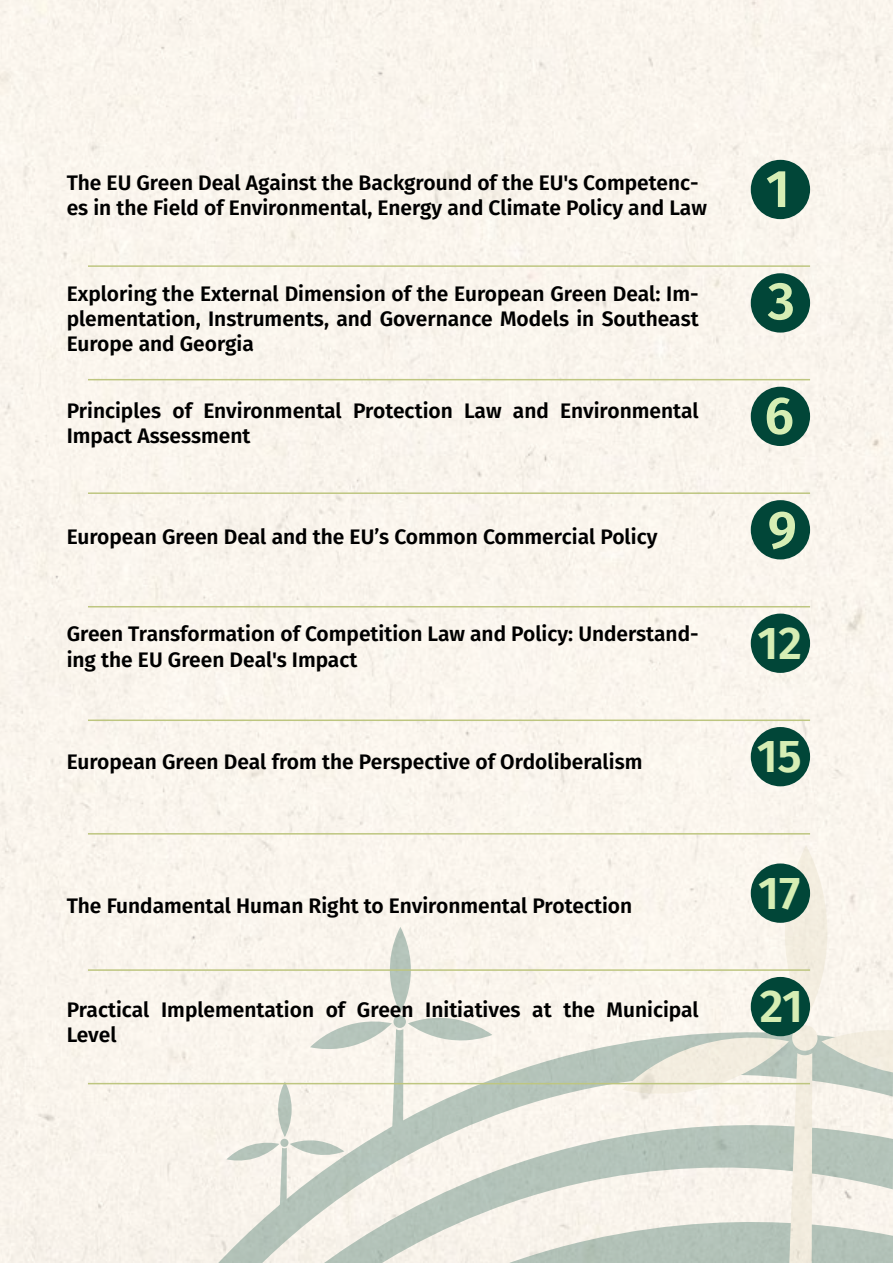
<style>
.page{position:relative;width:893px;height:1263px;background:#fff}
.page>*{position:absolute;margin:0;border:0;box-sizing:border-box;transform-origin:0 0}
.t1{font:600 52.95px/113.7px "Fira GO";color:#d6eeb4}
.t2{font:600 45.9px "Fira GO";color:#d6eeb4}
.t3{font:600 21px/25.2px "Fira GO";color:#000}
</style>
<div class="page">
<div style="left:0;top:1px;width:893px;height:1262px;background:#faf5ed"></div>
<div style="left:751px;top:160px;width:59px;height:59px;background:#014638;border-radius:50%"></div>
<div style="left:751px;top:273px;width:59px;height:60px;background:#014638;border-radius:50%"></div>
<div style="left:751px;top:387px;width:59px;height:59px;background:#014638;border-radius:50%"></div>
<div style="left:751px;top:500px;width:59px;height:59px;background:#014638;border-radius:50%"></div>
<div style="left:751px;top:614px;width:59px;height:59px;background:#014638;border-radius:50%"></div>
<div style="left:751px;top:727px;width:59px;height:59px;background:#014638;border-radius:50%"></div>
<svg style="left:785px;top:845px;width:42px;height:175px;background:#f2ede0"></svg>
<svg style="left:390px;top:927px;width:21px;height:86px"></svg>
<svg style="left:185px;top:1016px;width:708px;height:247px;background:#e1e2d9"></svg>
<hr style="left:88px;top:265px;width:722px;height:2px;background:#bec680">
<hr style="left:88px;top:379px;width:722px;height:1px;background:#bec680">
<hr style="left:88px;top:492px;width:722px;height:2px;background:#bec680">
<hr style="left:88px;top:606px;width:722px;height:1px;background:#bec680">
<hr style="left:88px;top:719px;width:722px;height:2px;background:#bec680">
<hr style="left:88px;top:833px;width:722px;height:1px;background:#bec680">
<div style="left:751px;top:863px;width:59px;height:60px;background:#014638;border-radius:50%"></div>
<div style="left:751px;top:977px;width:59px;height:59px;background:#014638;border-radius:50%"></div>
<hr style="left:88px;top:969px;width:722px;height:2px;background:#bec680">
<hr style="left:88px;top:1083px;width:722px;height:1px;background:#bec680">
<p class="t3" style="left:67px;top:170px;width:642px">The EU Green Deal Against the Background of the EU's Competenc&shy;es in the Field of Environmental, Energy and Climate Policy and Law</p>
<p class="t3" style="left:67px;top:281px;width:634px;text-align:justify">Exploring the External Dimension of the European Green Deal: Im&shy;plementation, Instruments, and Governance Models in Southeast Europe and Georgia</p>
<p class="t3" style="left:67px;top:398px;width:633px">Principles of Environmental Protection Law and Environmental<br>Impact Assessment</p>
<p class="t3" style="left:67px;top:525px;width:592px">European Green Deal and the EU’s Common Commercial Policy</p>
<p class="t3" style="left:67px;top:621px;width:633px">Green Transformation of Competition Law and Policy: Understand&shy;ing the EU Green Deal's Impact</p>
<p class="t3" style="left:67px;top:749px;width:577px">European Green Deal from the Perspective of Ordoliberalism</p>
<p class="t3" style="left:67px;top:893px;width:567px">The Fundamental Human Right to Environmental Protection</p>
<p class="t3" style="left:67px;top:997px;width:634px">Practical Implementation of Green Initiatives at the Municipal<br>Level</p>
<h1 class="t1" style="left:764px;top:132px;width:34px">1<br>3<br>6<br>9</h1>
<h2 class="t2" style="left:757px;top:616px;width:46px">12</h2>
<h2 class="t2" style="left:757px;top:729px;width:47px">15</h2>
<h2 class="t2" style="left:758px;top:866px;width:44px">17</h2>
<h2 class="t2" style="left:760px;top:980px;width:45px">21</h2>
</div>
